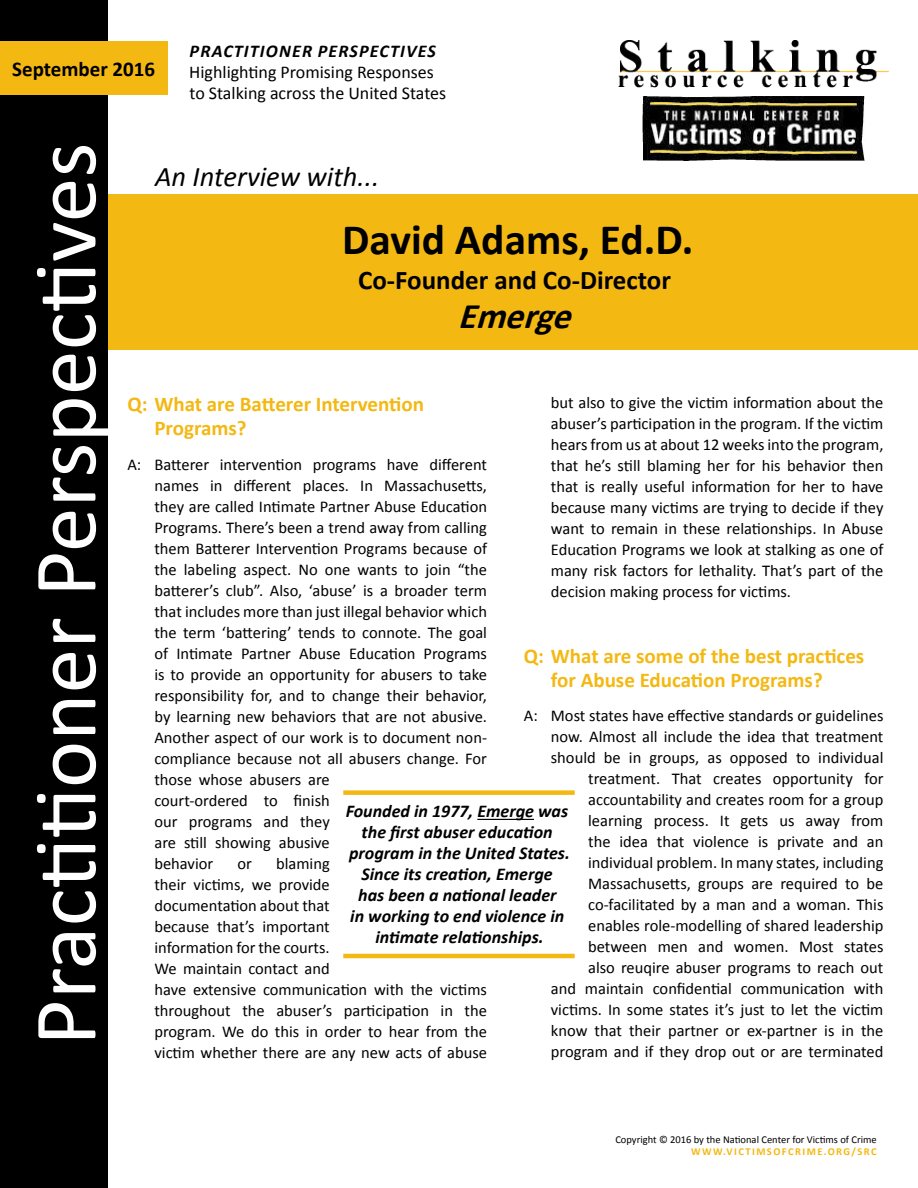
<style>
.page{position:relative;width:918px;height:1188px;background:#fff}
.page>*{position:absolute;margin:0;border:0;box-sizing:border-box;transform-origin:0 0}
.t1{font:90px "Calibri";color:#fff}
.t2{font:700 43.5px "Calibri";color:#000}
.t3{font:italic 700 36px "Calibri";color:#000}
.t4{font:italic 28.5px "Calibri";color:#000}
.t5{font:700 27px "Calibri";color:#000}
.t6{font:700 21px/24px "Calibri";color:#f4b813}
.t7{font:700 21px "Calibri";color:#000}
.t8{font:italic 700 18px/21px "Calibri";color:#000;text-align:center}
.t9{font:18px/21px "Calibri";color:#000}
.t10{font:italic 700 18px "Calibri";letter-spacing:.065em;color:#000}
.t11{font:16.5px/21px "Calibri";color:#000}
.t12{font:700 10.65px "Calibri";letter-spacing:.14em;color:#f4b813}
.t13{font:10.5px "Calibri";color:#000}
</style>
<div class="page">
<div style="left:0;top:195px;width:918px;height:155px;background:#f4b813"></div>
<div style="left:0;top:0;width:108px;height:1188px;background:#000"></div>
<div style="left:0;top:41px;width:167px;height:54px;background:#f4b813"></div>
<img style="left:619px;top:40px;width:270px;height:47px">
<img style="left:643px;top:96px;width:222px;height:65px">
<hr style="left:477px;top:819px;width:57px;height:1px;background:#000">
<hr style="left:343px;top:954px;width:232px;height:4px;background:#f4b813">
<div style="left:343px;top:790px;width:232px;height:5px;background:#f4b813"></div>
<p class="t7" style="left:12px;top:56px;width:144px">September 2016</p>
<p class="t10" style="left:190px;top:40px;width:248px">Practitioner Perspectives</p>
<p class="t9" style="left:189px;top:62px;width:258px">Highlighting Promising Responses to Stalking across the United States</p>
<h1 class="t1" style="left:8px;top:1046px;width:905px;rotate:-90deg">Practitioner Perspectives</h1>
<h3 class="t4" style="left:155px;top:157px;width:226px">An Interview with...</h3>
<h2 class="t2" style="left:342px;top:212px;width:353px">David Adams, Ed.D.</h2>
<h3 class="t5" style="left:358px;top:263px;width:314px">Co-Founder and Co-Director</h3>
<h3 class="t3" style="left:458px;top:293px;width:127px">Emerge</h3>
<p class="t11" style="left:551px;top:392px;width:334px;text-align:justify">but also to give the victim information about the abuser’s participation in the program. If the victim hears from us at about 12 weeks into the program, that he’s still blaming her for his behavior then that is really useful information for her to have because many victims are trying to decide if they want to remain in these relationships. In Abuse Education Programs we look at stalking as one of many risk factors for lethality. That’s part of the decision making process for victims.</p>
<p class="t6" style="left:154px;top:392px;width:271px;text-indent:-27px">Q: What are Batterer Intervention<br>Programs?</p>
<p class="t11" style="left:154px;top:454px;width:334px;text-indent:-27px">A: Batterer intervention programs have different names in different places. In Massachusetts, they are called Intimate Partner Abuse Education Programs. There’s been a trend away from calling them Batterer Intervention Programs because of the labeling aspect. No one wants to join “the batterer’s club”. Also, ‘abuse’ is a broader term that includes more than just illegal behavior which the term ‘battering’ tends to connote. The goal of Intimate Partner Abuse Education Programs is to provide an opportunity for abusers to take responsibility for, and to change their behavior, by learning new behaviors that are not abusive.<br>Another aspect of our work is to document non&shy;compliance because not all abusers change. For those whose abusers are<br>court-ordered to finish<br>our programs and they<br>are still showing abusive<br>behavior</p>
<p class="t6" style="left:551px;top:644px;width:315px;text-indent:-27px">Q: What are some of the best practices for Abuse Education Programs?</p>
<p class="t11" style="left:524px;top:705px;width:361px;text-align:right">A: Most states have effective standards or guidelines now. Almost all include the idea that treatment should be in groups, as opposed to individual treatment. That creates opportunity for accountability and creates room for a group<br>learning process. It gets us away from<br>the idea that violence is private and an individual problem. In many states, including Massachusetts, groups are required to be co-facilitated by a man and a woman. This<br>enables role-modelling of shared leadership<br>between men and women. Most states<br>also reuqire abuser programs to reach out<br>and maintain confidential communication with victims. In some states it’s just to let the victim know that their partner or ex-partner is in the program and if they drop out or are terminated</p>
<p class="t8" style="left:346px;top:801px;width:226px">Founded in 1977, Emerge was the first abuser education program in the United States.<br>Since its creation, Emerge<br>has been a national leader<br>in working to end violence in intimate relationships.</p>
<p class="t11" style="left:154px;top:853px;width:334px;text-indent:122px">blaming<br>their victims, we provide<br>documentation about that<br>because that’s important<br>information for the courts.<br>We maintain contact and<br>have extensive communication with the victims throughout the abuser’s participation in the program. We do this in order to hear from the victim whether there are any new acts of abuse</p>
<p class="t11" style="left:237px;top:853px;width:16px">or</p>
<p class="t13" style="left:615px;top:1133px;width:263px">Copyright © 2016 by the National Center for Victims of Crime</p>
<p class="t12" style="left:691px;top:1145px;width:12px">www</p>
<p class="t12" style="left:723px;top:1145px;width:154px">.Vic timsofCrime.org/src</p>
</div>
